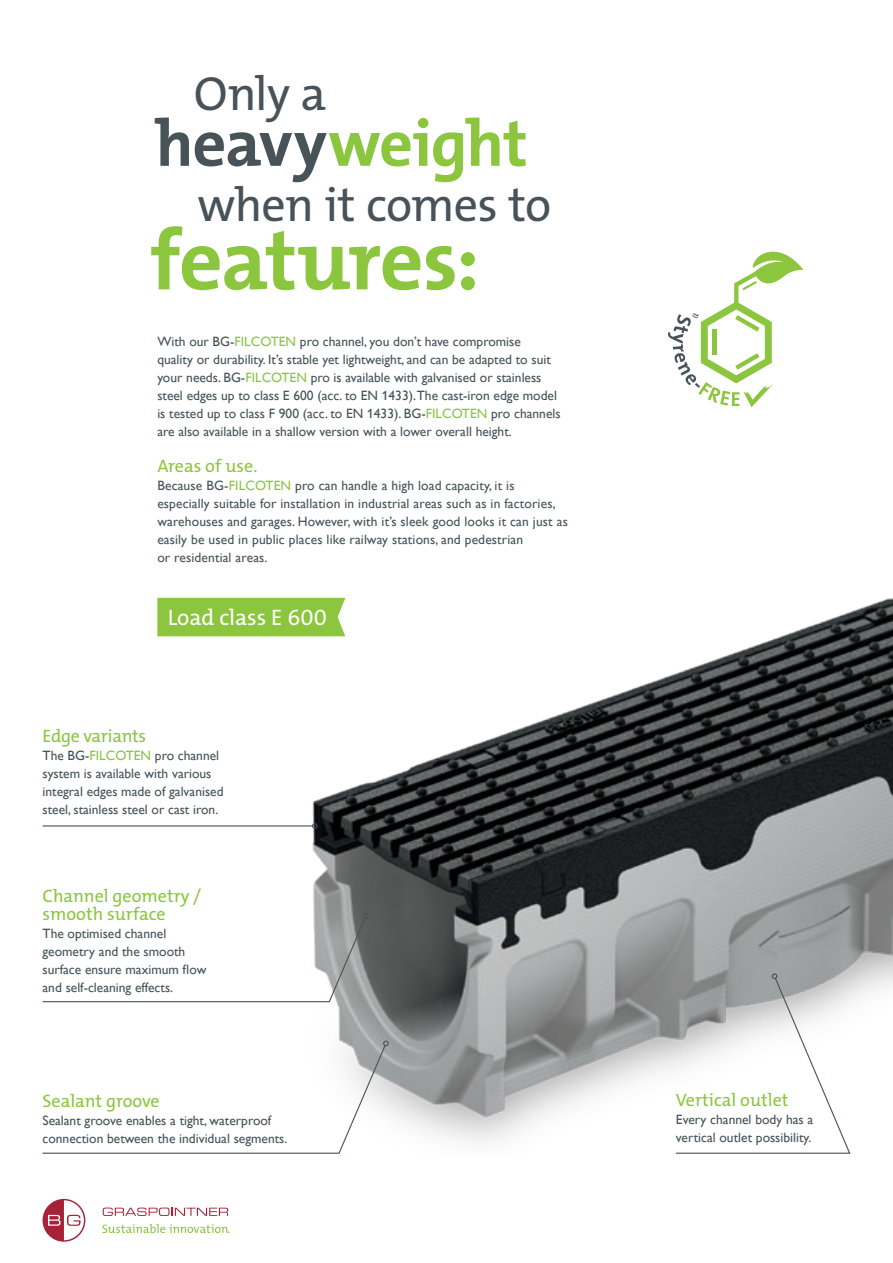
<style>
.page{position:relative;width:893px;height:1263px;background:#fff}
.page>*{position:absolute;margin:0;border:0;box-sizing:border-box;transform-origin:0 0}
.t1{font:700 85.5px "The Mix E2 s";letter-spacing:-.02em;color:#8bc63e}
.t2{font:700 66px "The Mix E2 s";letter-spacing:-.015em;color:#8bc63e}
.t3{font:48px "The Mix E2 s";letter-spacing:-.015em;color:#475359}
.t4{font:22.5px "The Mix E2 s";color:#fff}
.t5{font:18px/18px "The Mix E2 s";color:#8bc63e}
.t6{font:18px "The Mix E2 s";letter-spacing:-.02em;color:#8bc63e}
.t7{font:13.5px/18px "Gill Sans";color:#475359}
.s1{color:#475359}
.s2{color:#8bc63e}
.s3{font-family:"Gill Sans C"}
</style>
<div class="page">
<img style="left:286px;top:269px;width:607px;height:873px">
<div style="left:157px;top:598px;width:188px;height:38px;background:#8bc63e"></div>
<svg style="left:675px;top:973px;width:176px;height:181px"></svg>
<svg style="left:42px;top:913px;width:327px;height:90px"></svg>
<svg style="left:42px;top:1040px;width:347px;height:114px"></svg>
<hr style="left:43px;top:825px;width:270px;height:1px;background:#475359">
<svg style="left:312px;top:823px;width:6px;height:6px"></svg>
<svg style="left:103px;top:1207px;width:125px;height:9px"></svg>
<svg style="left:43px;top:1199px;width:42px;height:43px"></svg>
<svg style="left:102px;top:1224px;width:127px;height:9px"></svg>
<svg style="left:668px;top:251px;width:135px;height:156px"></svg>
<h3 class="t3" style="left:194px;top:63px;width:134px">Only a</h3>
<h2 class="t2" style="left:156px;top:101px;width:374px"><span class="s1">heavy</span>weight</h2>
<h3 class="t3" style="left:197px;top:173px;width:355px">when it comes to</h3>
<h1 class="t1" style="left:151px;top:206px;width:331px">features:</h1>
<p class="t7" style="left:157px;top:333px;width:405px">With our BG-<span class="s2">FILCOTEN</span> pro channel, you don’t have compromise<br>quality or durability. It’s stable yet lightweight, and can be adapted to suit your needs. BG-<span class="s2">FILCOTEN</span> pro is available with galvanised or stainless steel edges up to class E 600 (acc. to EN <span class="s3">1</span>433).The cast-iron edge model is tested up to class F 900 (acc. to EN <span class="s3">1</span>433). BG-<span class="s2">FILCOTEN</span> pro channels are also available in a shallow version with a lower overall height.</p>
<h3 class="t5" style="left:157px;top:457px;width:102px">Areas of use.</h3>
<p class="t7" style="left:157px;top:477px;width:412px">Because BG-<span class="s2">FILCOTEN</span> pro can handle a high load capacity, it is especially suitable for installation in industrial areas such as in factories, warehouses and garages. However, with it’s sleek good looks it can just as easily be used in public places like railway stations, and pedestrian<br>or residential areas.</p>
<h3 class="t4" style="left:168px;top:603px;width:161px">Load class E 600</h3>
<h3 class="t6" style="left:43px;top:724px;width:105px">Edge variants</h3>
<p class="t7" style="left:43px;top:746px;width:183px">The BG-<span class="s2">FILCOTEN</span> pro channel system is available with various integral edges made of galvanised steel, stainless steel or cast iron.</p>
<h3 class="t5" style="left:43px;top:887px;width:160px">Channel geometry / smooth surface</h3>
<p class="t7" style="left:43px;top:924px;width:165px">The optimised channel geometry and the smooth surface ensure maximum flow and self-cleaning effects.</p>
<h3 class="t5" style="left:43px;top:1092px;width:119px">Sealant groove</h3>
<p class="t7" style="left:43px;top:1112px;width:246px">Sealant groove enables a tight, waterproof connection between the individual segments.</p>
<h3 class="t5" style="left:676px;top:1091px;width:114px">Vertical outlet</h3>
<p class="t7" style="left:676px;top:1111px;width:139px">Every channel body has a vertical outlet possibility.</p>
</div>
